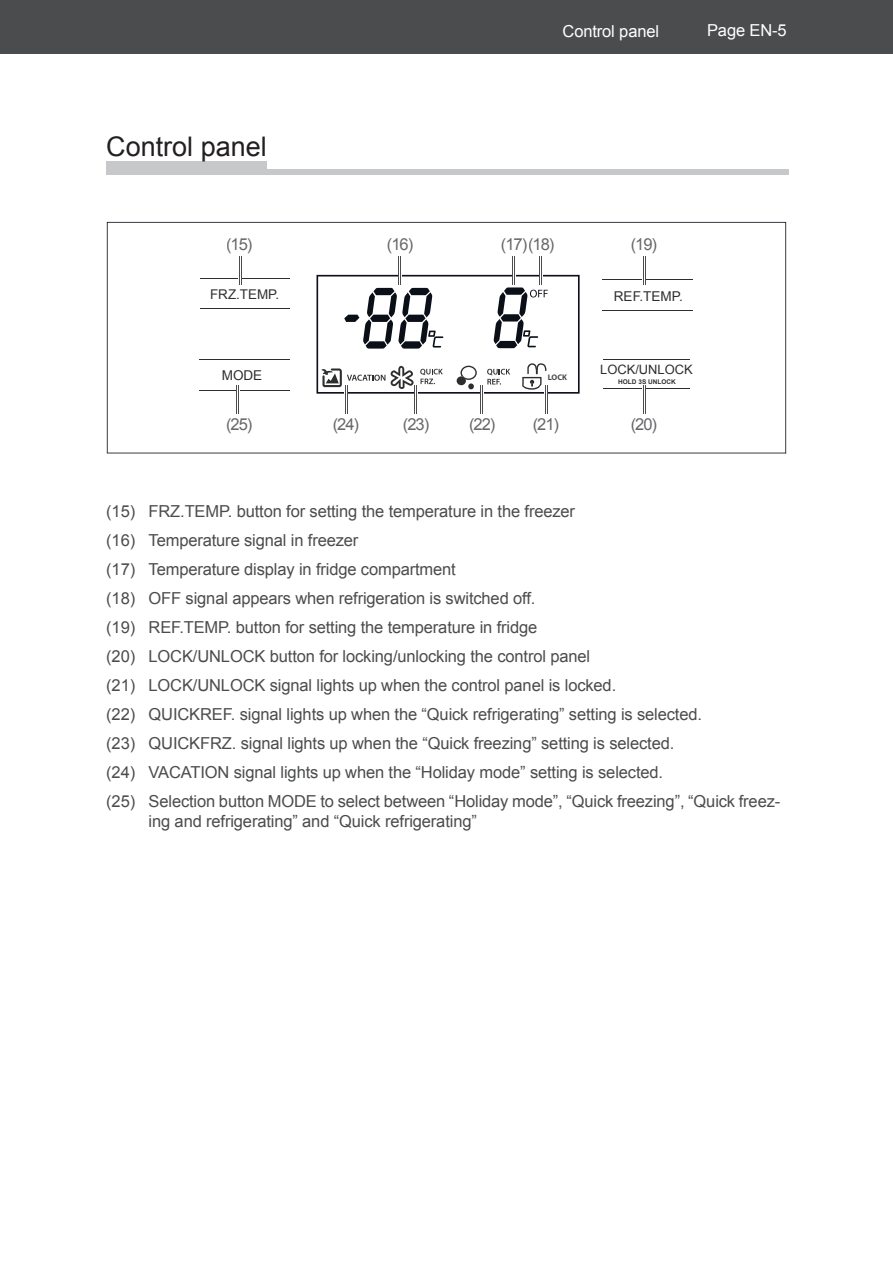
<style>
.page{position:relative;width:893px;height:1263px;background:#fff}
.page>*{position:absolute;margin:0;border:0;box-sizing:border-box;transform-origin:0 0}
.t1{font:27px "Arial";color:#231f20}
.t2{font:16.5px/29px "Arial";letter-spacing:-.01em;color:#4b4c4d}
.t3{font:16.5px "Arial";letter-spacing:-.06em;color:#68686b}
.t4{font:16.5px "Arial";letter-spacing:-.01em;color:#fff}
.t5{font:13.5px "Arial";color:#2d2e2f}
.t6{font:12.9px "Arial";color:#2d2e2f}
.t7{font:700 8.1px "Myriad Pro";color:#4b4c4d}
.t8{font:700 6.45px "Arial";color:#2d2e2f}
</style>
<div class="page">
<div style="left:0;top:0;width:893px;height:54px;background:#4b4c4d"></div>
<svg style="left:107px;top:222px;width:679px;height:231px"></svg>
<div style="left:106px;top:161px;width:161px;height:12px;background:#c7c8ca"></div>
<div style="left:106px;top:169px;width:682px;height:6px;background:#c7c8ca"></div>
<svg style="left:238px;top:257px;width:3px;height:28px"></svg>
<svg style="left:642px;top:257px;width:3px;height:28px"></svg>
<svg style="left:642px;top:386px;width:3px;height:28px"></svg>
<svg style="left:237px;top:386px;width:3px;height:28px"></svg>
<svg style="left:316px;top:257px;width:264px;height:157px"></svg>
<h1 class="t1" style="left:106px;top:131px;width:162px">Control panel</h1>
<p class="t4" style="left:563px;top:22px;width:98px">Control panel</p>
<p class="t4" style="left:707px;top:22px;width:81px">Page EN-5</p>
<p class="t3" style="left:226px;top:235px;width:28px">(15)</p>
<p class="t3" style="left:631px;top:235px;width:28px">(19)</p>
<p class="t3" style="left:387px;top:235px;width:28px">(16)</p>
<p class="t3" style="left:501px;top:235px;width:55px">(17)(18)</p>
<p class="t5" style="left:210px;top:287px;width:71px">FRZ.TEMP.</p>
<p class="t5" style="left:222px;top:368px;width:42px">MODE</p>
<p class="t7" style="left:548px;top:373px;width:21px">LOCK</p>
<p class="t5" style="left:614px;top:288px;width:70px">REF.TEMP.</p>
<p class="t6" style="left:600px;top:363px;width:94px">LOCK/UNLOCK</p>
<p class="t8" style="left:618px;top:378px;width:59px">HOLD 3S UNLOCK</p>
<p class="t3" style="left:226px;top:415px;width:28px">(25)</p>
<p class="t3" style="left:333px;top:415px;width:28px">(24)</p>
<p class="t3" style="left:403px;top:415px;width:28px">(23)</p>
<p class="t3" style="left:469px;top:415px;width:92px">(22) (21)</p>
<p class="t3" style="left:631px;top:415px;width:28px">(20)</p>
<p class="t2" style="left:106px;top:497px;width:675px">(15) FRZ.TEMP. button for setting the temperature in the freezer<br>(16) Temperature signal in freezer<br>(17) Temperature display in fridge compartment<br>(18) OFF signal appears when refrigeration is switched off.<br>(19) REF.TEMP. button for setting the temperature in fridge<br>(20) LOCK/UNLOCK button for locking/unlocking the control panel<br>(21) LOCK/UNLOCK signal lights up when the control panel is locked.<br>(22) QUICKREF. signal lights up when the “Quick refrigerating” setting is selected.<br>(23) QUICKFRZ. signal lights up when the “Quick freezing” setting is selected.<br>(24) VACATION signal lights up when the “Holiday mode” setting is selected.<br>(25) Selection button MODE to select between “Holiday mode”, “Quick freezing”, “Quick freez-</p>
<p class="t2" style="left:149px;top:807px;width:330px">ing and refrigerating” and “Quick refrigerating”</p>
</div>
